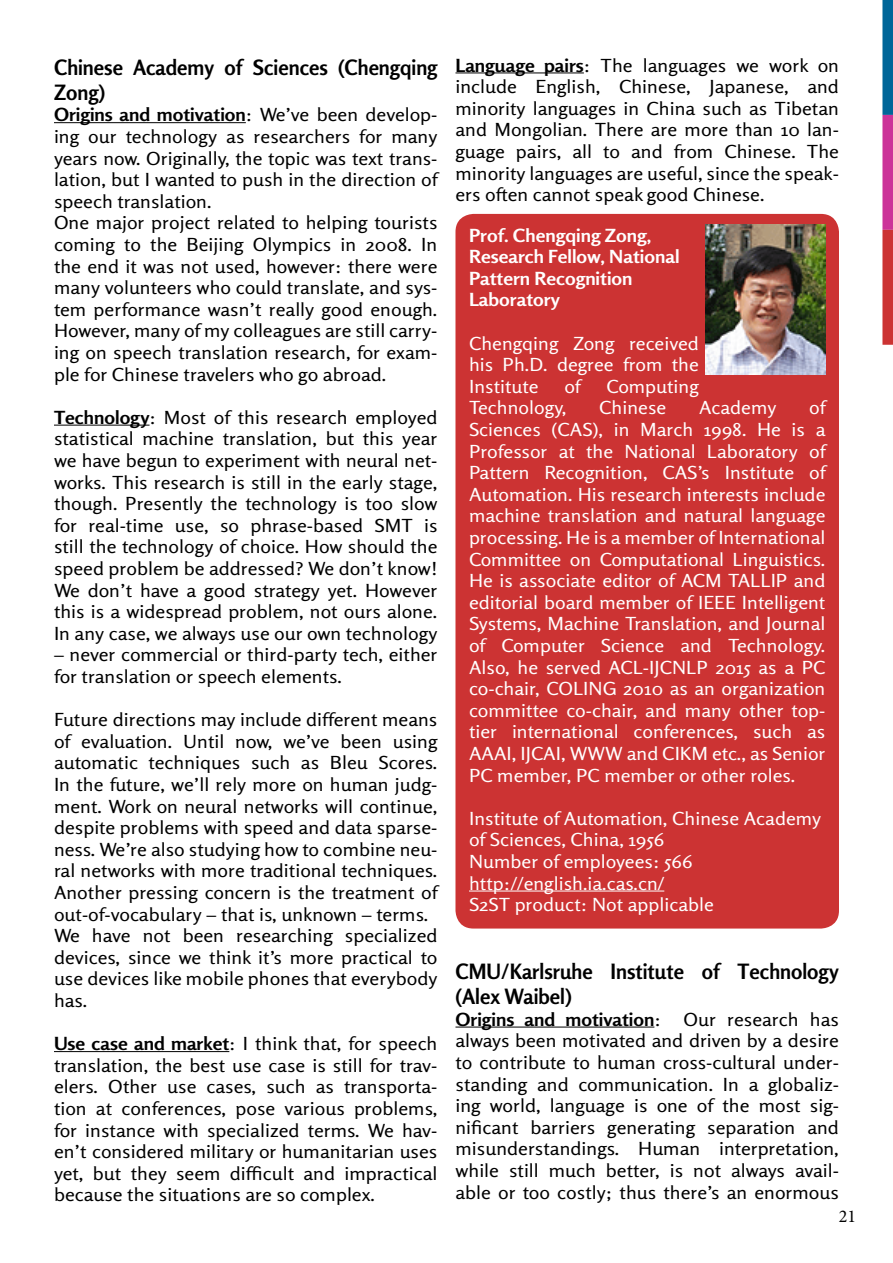
<style>
.page{position:relative;width:893px;height:1263px;background:#fff}
.page>*{position:absolute;margin:0;border:0;box-sizing:border-box;transform-origin:0 0}
.t1{font:700 21px/25.2px "Rosario";color:#000}
.t2{font:18px/21.6px "Rosario";color:#000;text-align:justify;scale:1.1 1}
.t3{font:18px/21.6px "Rosario";color:#fff;text-align:justify;scale:1.1 1}
.t4{font:700 18px/21.6px "Rosario";color:#fff;scale:1.1 1}
.t5{font:18px "Minion Pro";color:#000}
.s1{font-weight:700}
</style>
<div class="page">
<hr style="left:54px;top:122px;width:192px;height:1px;background:#000">
<hr style="left:54px;top:425px;width:96px;height:1px;background:#000">
<hr style="left:54px;top:1051px;width:175px;height:1px;background:#000">
<hr style="left:455px;top:72px;width:129px;height:1px;background:#000">
<hr style="left:455px;top:1026px;width:199px;height:1px;background:#000">
<div style="left:882px;top:0;width:11px;height:115px;background:#069"></div>
<div style="left:882px;top:115px;width:11px;height:115px;background:#c39"></div>
<div style="left:882px;top:230px;width:11px;height:115px;background:#c33"></div>
<div style="left:455px;top:214px;width:384px;height:714px;background:#c33;border-radius:18px"></div>
<hr style="left:469px;top:890px;width:195px;height:1px;background:#fff">
<img style="left:705px;top:224px;width:120px;height:150px">
<p class="t1" style="left:54px;top:54px;width:385px">Chinese Academy of Sciences (Chengqing<br>Zong)</p>
<p class="t2" style="left:54px;top:104px;width:350px;text-align:left"><span class="s1">Origins and motivation</span>: We’ve been develop&shy;ing our technology as researchers for many years now. Originally, the topic was text trans&shy;lation, but I wanted to push in the direction of speech translation.<br>One major project related to helping tourists coming to the Beijing Olympics in 2008. In the end it was not used, however: there were many volunteers who could translate, and sys&shy;tem performance wasn’t really good enough.<br>However, many of my colleagues are still carry&shy;ing on speech translation research, for exam&shy;ple for Chinese travelers who go abroad.</p>
<p class="t2" style="left:54px;top:406px;width:350px"><span class="s1">Technology</span>: Most of this research employed statistical machine translation, but this year we have begun to experiment with neural net&shy;works. This research is still in the early stage, though. Presently the technology is too slow for real-time use, so phrase-based SMT is still the technology of choice. How should the speed problem be addressed? We don’t know!<br>We don’t have a good strategy yet. However this is a widespread problem, not ours alone.<br>In any case, we always use our own technology</p>
<p class="t2" style="left:54px;top:644px;width:350px">– never commercial or third-party tech, either for translation or speech elements.</p>
<p class="t2" style="left:54px;top:709px;width:350px;text-align:left">Future directions may include different means of evaluation. Until now, we’ve been using automatic techniques such as Bleu Scores.<br>In the future, we’ll rely more on human judg&shy;ment. Work on neural networks will continue, despite problems with speed and data sparse&shy;ness. We’re also studying how to combine neu&shy;ral networks with more traditional techniques.<br>Another pressing concern is the treatment of out-of-vocabulary – that is, unknown – terms.<br>We have not been researching specialized devices, since we think it’s more practical to use devices like mobile phones that everybody has.</p>
<p class="t2" style="left:54px;top:1033px;width:350px"><span class="s1">Use case and market</span>: I think that, for speech translation, the best use case is still for trav&shy;elers. Other use cases, such as transporta&shy;tion at conferences, pose various problems, for instance with specialized terms. We hav&shy;en’t considered military or humanitarian uses yet, but they seem difficult and impractical because the situations are so complex.</p>
<p class="t2" style="left:455px;top:54px;width:350px"><span class="s1">Language pairs</span>: The languages we work on include English, Chinese, Japanese, and minority languages in China such as Tibetan and Mongolian. There are more than 10 lan&shy;guage pairs, all to and from Chinese. The minority languages are useful, since the speak&shy;ers often cannot speak good Chinese.</p>
<p class="t4" style="left:469px;top:224px;width:193px">Prof. Chengqing Zong,<br>Research Fellow, National<br>Pattern Recognition<br>Laboratory</p>
<p class="t3" style="left:469px;top:332px;width:210px">Chengqing Zong received his Ph.D. degree from the Institute</p>
<p class="t3" style="left:564px;top:376px;width:16px">of</p>
<p class="t3" style="left:606px;top:376px;width:85px">Computing</p>
<p class="t3" style="left:469px;top:397px;width:90px">Technology,</p>
<p class="t3" style="left:599px;top:397px;width:62px">Chinese</p>
<p class="t3" style="left:699px;top:397px;width:72px">Academy</p>
<p class="t3" style="left:469px;top:397px;width:326px;text-indent:340px">of Sciences (CAS), in March 1998. He is a Professor at the National Laboratory of Pattern Recognition, CAS’s Institute of Automation. His research interests include machine translation and natural language processing. He is a member of International Committee on Computational Linguistics.<br>He is associate editor of ACM TALLIP and editorial board member of IEEE Intelligent Systems, Machine Translation, and Journal of Computer Science and Technology.<br>Also, he served ACL-IJCNLP 2015 as a PC co-chair, COLING 2010 as an organization committee co-chair, and many other top&shy;tier international conferences, such as AAAI, IJCAI, WWW and CIKM etc., as Senior PC member, PC member or other roles.</p>
<p class="t3" style="left:469px;top:808px;width:322px;text-align:left">Institute of Automation, Chinese Academy of Sciences, China, 1956<br>Number of employees: 566 http://english.ia.cas.cn/<br>S2ST product: Not applicable</p>
<p class="t1" style="left:455px;top:958px;width:385px">CMU/Karlsruhe Institute of Technology (Alex Waibel)</p>
<p class="t2" style="left:455px;top:1008px;width:350px"><span class="s1">Origins and motivation</span>: Our research has always been motivated and driven by a desire to contribute to human cross-cultural under&shy;standing and communication. In a globaliz&shy;ing world, language is one of the most sig&shy;nificant barriers generating separation and misunderstandings. Human interpretation, while still much better, is not always avail&shy;able or too costly; thus there’s an enormous</p>
<p class="t5" style="left:839px;top:1204px;width:19px">21</p>
</div>
